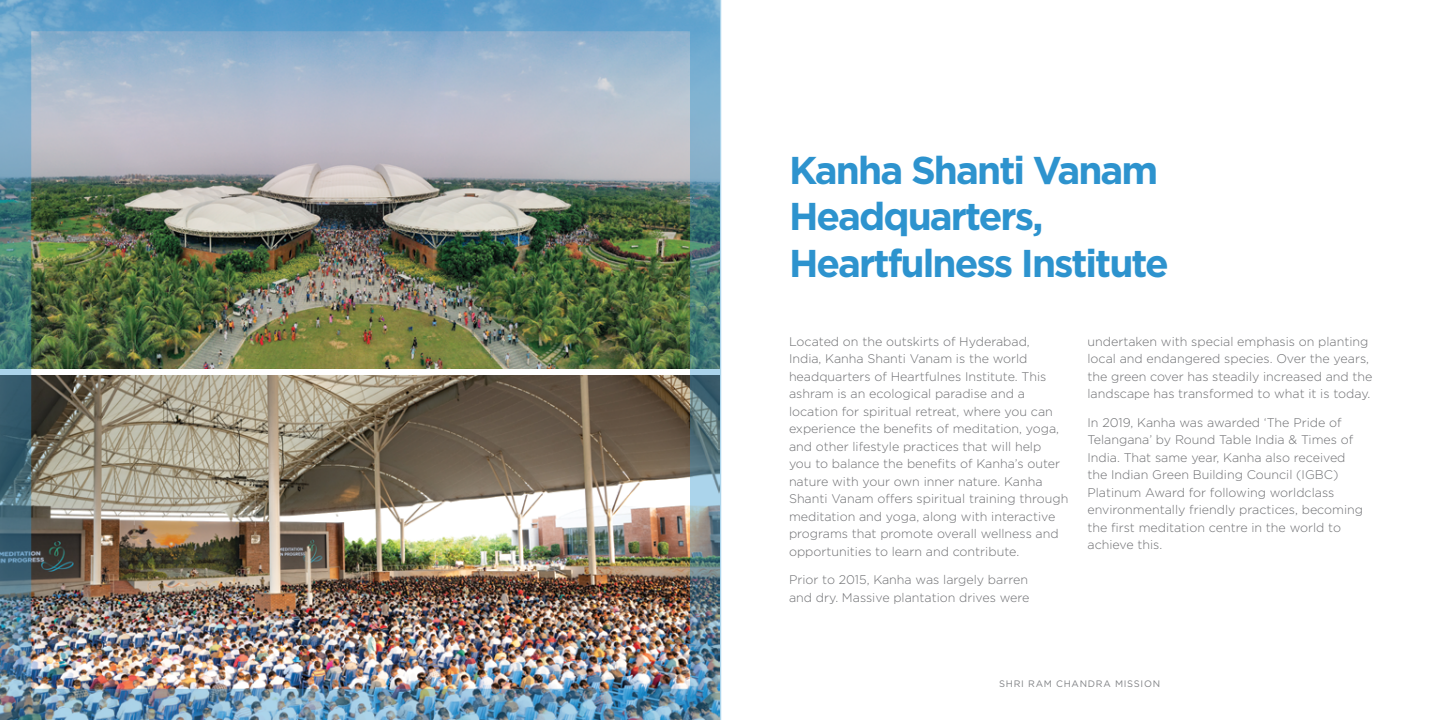
<style>
.page{position:relative;width:1440px;height:720px;background:#fff}
.page>*{position:absolute;margin:0;border:0;box-sizing:border-box;transform-origin:0 0}
.t1{font:700 38.75px/46.5px "Gotham";letter-spacing:-.05em;color:#2d93ce}
.t2{font:300 12.5px/17.5px "Gotham";color:#6d6e71}
.t3{font:9.38px "Gotham";letter-spacing:.075em;color:#808285}
</style>
<div class="page">
<img style="left:32px;top:32px;width:657px;height:336px">
<img style="left:32px;top:375px;width:657px;height:313px">
<div style="left:0;top:0;width:721px;height:720px;border:31px solid #2d93ce"></div>
<h1 class="t1" style="left:789px;top:147px;width:381px">Kanha Shanti Vanam<br>Headquarters,<br>Heartfulness Institute</h1>
<p class="t2" style="left:789px;top:332px;width:281px">Located on the outskirts of Hyderabad,<br>India, Kanha Shanti Vanam is the world headquarters of Heartfulnes Institute. This ashram is an ecological paradise and a location for spiritual retreat, where you can experience the benefits of meditation, yoga, and other lifestyle practices that will help<br>you to balance the benefits of Kanha’s outer nature with your own inner nature. Kanha Shanti Vanam offers spiritual training through meditation and yoga, along with interactive programs that promote overall wellness and opportunities to learn and contribute.</p>
<p class="t2" style="left:789px;top:571px;width:242px">Prior to 2015, Kanha was largely barren and dry. Massive plantation drives were</p>
<p class="t2" style="left:1088px;top:332px;width:286px">undertaken with special emphasis on planting local and endangered species. Over the years, the green cover has steadily increased and the landscape has transformed to what it is today.</p>
<p class="t2" style="left:1088px;top:413px;width:277px">In 2019, Kanha was awarded ‘The Pride of Telangana’ by Round Table India &amp; Times of India. That same year, Kanha also received the Indian Green Building Council (IGBC)<br>Platinum Award for following worldclass environmentally friendly practices, becoming the first meditation centre in the world to achieve this.</p>
<p class="t3" style="left:999px;top:678px;width:162px">SHRI RAM CHANDRA MISSION</p>
</div>
